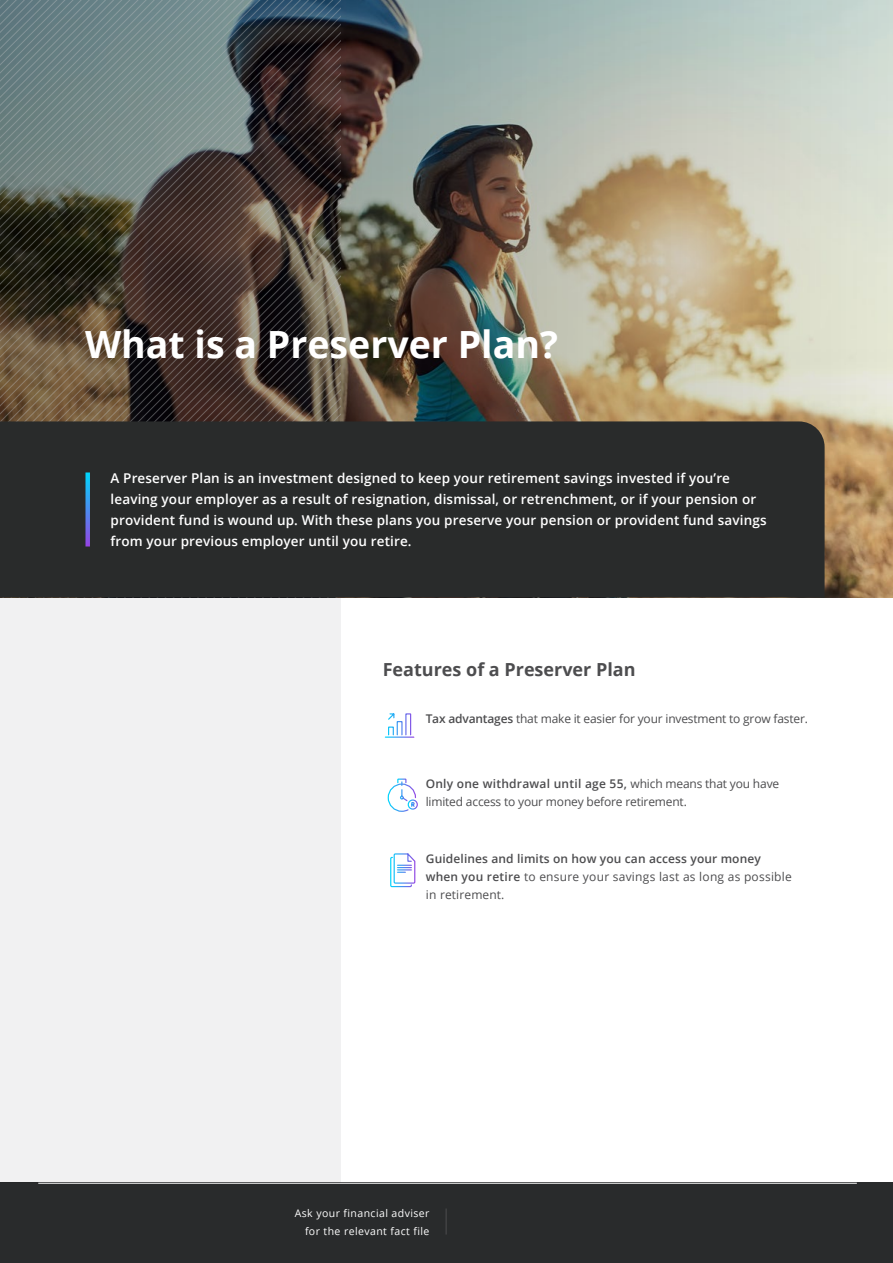
<style>
.page{position:relative;width:893px;height:1263px;background:#fff}
.page>*{position:absolute;margin:0;border:0;box-sizing:border-box;transform-origin:0 0}
.t1{font:700 37.5px "Open Sans";color:#fff}
.t2{font:700 18px "Open Sans";color:#4d4d4f}
.t3{font:600 13.5px/21px "Open Sans";letter-spacing:.01em;color:#fff}
.t4{font:12px/18px "Open Sans";letter-spacing:-.015em;color:#4d4d4f}
.t5{font:600 12px/18px "Open Sans";letter-spacing:.01em;color:#4d4d4f}
.t6{font:10.5px/18px "Open Sans";letter-spacing:.04em;color:#fff;text-align:right}
.s1{font-weight:600}
.s2{font-weight:400}
</style>
<div class="page">
<div style="left:0;top:427px;width:340px;height:756px;background:#f1f1f2"></div>
<img style="left:0;top:0;width:893px;height:598px">
<svg style="left:0;top:0;width:340px;height:26px;background:#5d767f"></svg>
<svg style="left:0;top:30px;width:340px;height:33px;background:#58676a"></svg>
<svg style="left:0;top:67px;width:340px;height:28px;background:#626d6e"></svg>
<svg style="left:0;top:99px;width:340px;height:322px;background:#616966"></svg>
<svg style="left:8px;top:128px;width:332px;height:293px;background:#5b5f57"></svg>
<svg style="left:32px;top:152px;width:308px;height:269px;background:#515047"></svg>
<svg style="left:52px;top:172px;width:288px;height:249px;background:#4e483f"></svg>
<svg style="left:69px;top:189px;width:271px;height:232px;background:#4d4337"></svg>
<svg style="left:81px;top:201px;width:259px;height:220px;background:#514333"></svg>
<svg style="left:93px;top:213px;width:247px;height:208px;background:#4a3c33"></svg>
<svg style="left:387px;top:778px;width:31px;height:34px"></svg>
<svg style="left:384px;top:713px;width:31px;height:25px"></svg>
<svg style="left:390px;top:853px;width:26px;height:35px"></svg>
<div style="left:0;top:421px;width:825px;height:176px;background:#292b2b"></div>
<svg style="left:85px;top:472px;width:5px;height:74px"></svg>
<div style="left:0;top:1183px;width:893px;height:80px;background:#292b2c"></div>
<hr style="left:38px;top:1183px;width:819px;height:1px;background:#fff">
<svg style="left:446px;top:1209px;width:1px;height:25px"></svg>
<h1 class="t1" style="left:85px;top:318px;width:474px">What is a Preserver Plan?</h1>
<p class="t3" style="left:111px;top:467px;width:658px">A Preserver Plan is an investment designed to keep your retirement savings invested if you’re leaving your employer as a result of resignation, dismissal, or retrenchment, or if your pension or provident fund is wound up. With these plans you preserve your pension or provident fund savings from your previous employer until you retire.</p>
<h2 class="t2" style="left:383px;top:656px;width:254px">Features of a Preserver Plan</h2>
<p class="t4" style="left:426px;top:709px;width:384px"><span class="s1">Tax advantages</span> that make it easier for your investment to grow faster.</p>
<p class="t4" style="left:426px;top:774px;width:355px"><span class="s1">Only one withdrawal until age 55,</span> which means that you have limited access to your money before retirement.</p>
<p class="t5" style="left:426px;top:849px;width:368px">Guidelines and limits on how you can access your money when you retire <span class="s2">to ensure your savings last as long as possible in retirement.</span></p>
<p class="t6" style="left:295px;top:1203px;width:136px">Ask your financial adviser for the relevant fact file</p>
</div>
